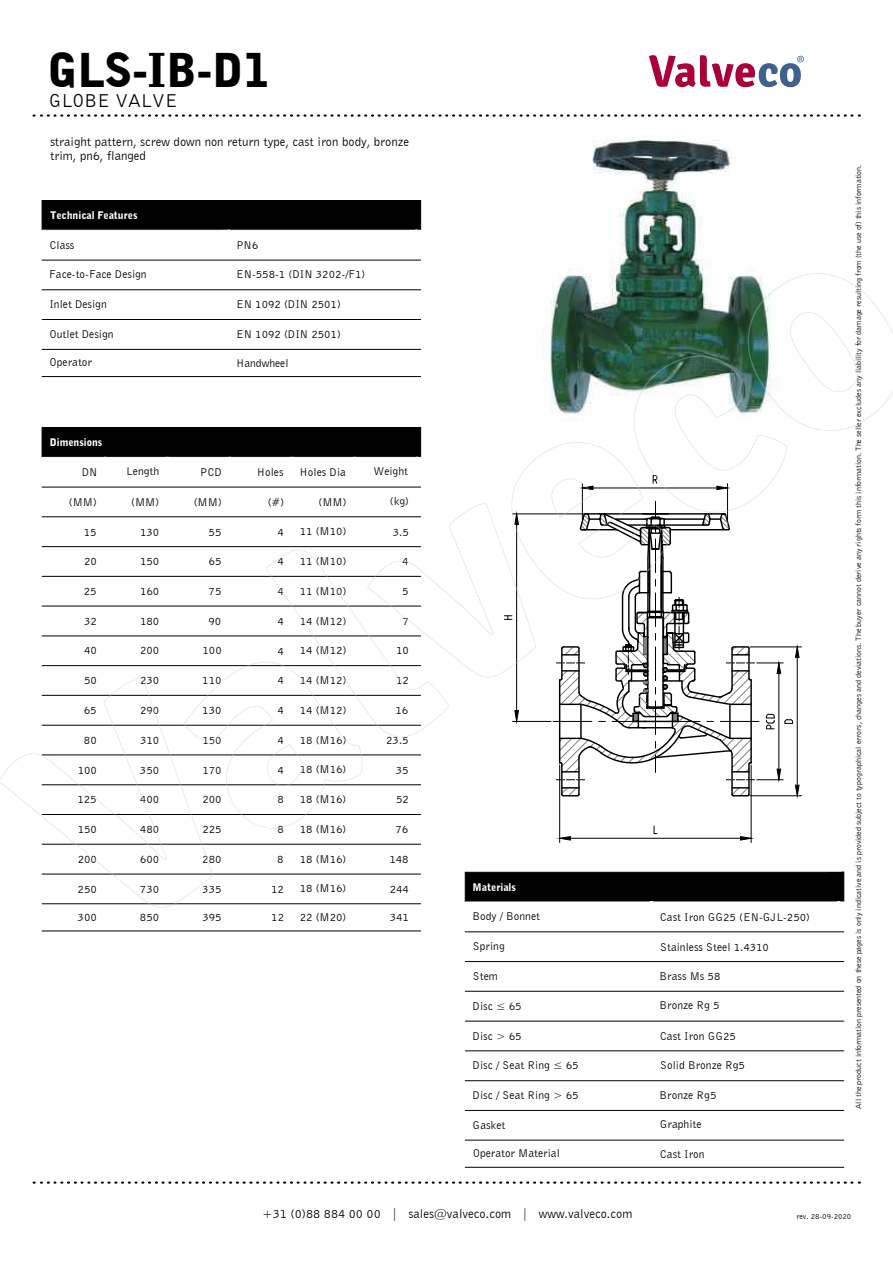
<style>
.page{position:relative;width:893px;height:1263px;background:#fff}
.page>*{position:absolute;margin:0;border:0;box-sizing:border-box;transform-origin:0 0}
.t1{font:900 46.5px "Bell Gothic BT";color:#000}
.t2{font:19.05px "Bell Gothic BT";color:#000}
.t3{font:12.75px/14.5px "Bell Gothic BT";color:#000}
.t4{font:11.55px "Bell Gothic BT";color:#000}
.t5{font:900 10.5px "Bell Gothic BT";color:#fff}
.t6{font:7.95px "Bell Gothic BT";color:#000}
</style>
<div class="page">
<svg style="left:48px;top:114px;width:7px;height:3px"></svg>
<svg style="left:75px;top:114px;width:7px;height:3px"></svg>
<svg style="left:102px;top:114px;width:7px;height:3px"></svg>
<svg style="left:129px;top:114px;width:7px;height:3px"></svg>
<svg style="left:156px;top:114px;width:7px;height:3px"></svg>
<svg style="left:183px;top:114px;width:7px;height:3px"></svg>
<svg style="left:210px;top:114px;width:7px;height:3px"></svg>
<svg style="left:41px;top:200px;width:380px;height:61px"></svg>
<svg style="left:416px;top:229px;width:5px;height:32px"></svg>
<hr style="left:42px;top:260px;width:378px;height:1px;background:#000">
<svg style="left:464px;top:931px;width:380px;height:237px"></svg>
<hr style="left:465px;top:932px;width:378px;height:1px;background:#000">
<hr style="left:465px;top:961px;width:378px;height:1px;background:#000">
<hr style="left:465px;top:991px;width:378px;height:1px;background:#000">
<hr style="left:465px;top:1021px;width:378px;height:1px;background:#000">
<hr style="left:465px;top:1050px;width:378px;height:1px;background:#000">
<hr style="left:465px;top:1080px;width:378px;height:1px;background:#000">
<hr style="left:465px;top:1110px;width:378px;height:1px;background:#000">
<hr style="left:465px;top:1140px;width:378px;height:1px;background:#000">
<hr style="left:465px;top:1167px;width:378px;height:1px;background:#000">
<img style="left:592px;top:140px;width:139px;height:133px">
<svg style="left:649px;top:55px;width:154px;height:32px"></svg>
<hr style="left:42px;top:931px;width:378px;height:1px;background:#000">
<img style="left:0;top:273px;width:892px;height:634px">
<h1 class="t1" style="left:47px;top:41px;width:224px">GLS-IB-D1</h1>
<h2 class="t2" style="left:49px;top:89px;width:130px">GLOBE VALVE</h2>
<p class="t3" style="left:50px;top:134px;width:361px">straight pattern, screw down non return type, cast iron body, bronze trim, pn6, flanged</p>
<p class="t5" style="left:51px;top:209px;width:88px">Technical Features</p>
<p class="t4" style="left:49px;top:238px;width:26px">Class</p>
<p class="t4" style="left:236px;top:238px;width:23px">PN6</p>
<p class="t4" style="left:49px;top:267px;width:99px">Face-to-Face Design</p>
<p class="t4" style="left:236px;top:267px;width:131px">EN-558-1 (DIN 3202-/F1)</p>
<p class="t4" style="left:49px;top:297px;width:59px">Inlet Design</p>
<p class="t4" style="left:236px;top:297px;width:106px">EN 1092 (DIN 2501)</p>
<p class="t4" style="left:50px;top:327px;width:65px">Outlet Design</p>
<p class="t4" style="left:236px;top:327px;width:106px">EN 1092 (DIN 2501)</p>
<p class="t4" style="left:50px;top:355px;width:44px">Operator</p>
<p class="t4" style="left:236px;top:356px;width:54px">Handwheel</p>
<p class="t5" style="left:50px;top:436px;width:54px">Dimensions</p>
<p class="t4" style="left:82px;top:465px;width:17px">DN</p>
<p class="t4" style="left:126px;top:464px;width:35px">Length</p>
<p class="t4" style="left:200px;top:465px;width:23px">PCD</p>
<p class="t4" style="left:257px;top:465px;width:28px">Holes</p>
<p class="t4" style="left:299px;top:465px;width:48px">Holes Dia</p>
<p class="t4" style="left:373px;top:464px;width:36px">Weight</p>
<p class="t4" style="left:69px;top:495px;width:30px">(MM)</p>
<p class="t4" style="left:131px;top:495px;width:30px">(MM)</p>
<p class="t4" style="left:194px;top:495px;width:30px">(MM)</p>
<p class="t4" style="left:268px;top:495px;width:18px">(#)</p>
<p class="t4" style="left:318px;top:495px;width:30px">(MM)</p>
<p class="t4" style="left:390px;top:494px;width:21px">(kg)</p>
<p class="t4" style="left:84px;top:524px;width:14px">15</p>
<p class="t4" style="left:140px;top:524px;width:21px">130</p>
<p class="t4" style="left:209px;top:524px;width:14px">55</p>
<p class="t4" style="left:277px;top:524px;width:8px">4</p>
<p class="t4" style="left:300px;top:524px;width:48px">11 (M10)</p>
<p class="t4" style="left:393px;top:524px;width:18px">3.5</p>
<p class="t4" style="left:84px;top:554px;width:14px">20</p>
<p class="t4" style="left:140px;top:554px;width:21px">150</p>
<p class="t4" style="left:209px;top:554px;width:14px">65</p>
<p class="t4" style="left:277px;top:554px;width:8px">4</p>
<p class="t4" style="left:300px;top:554px;width:48px">11 (M10)</p>
<p class="t4" style="left:402px;top:554px;width:8px">4</p>
<p class="t4" style="left:84px;top:584px;width:14px">25</p>
<p class="t4" style="left:140px;top:584px;width:21px">160</p>
<p class="t4" style="left:209px;top:584px;width:14px">75</p>
<p class="t4" style="left:277px;top:584px;width:8px">4</p>
<p class="t4" style="left:300px;top:584px;width:48px">11 (M10)</p>
<p class="t4" style="left:402px;top:584px;width:8px">5</p>
<p class="t4" style="left:84px;top:614px;width:14px">32</p>
<p class="t4" style="left:140px;top:614px;width:21px">180</p>
<p class="t4" style="left:208px;top:614px;width:14px">90</p>
<p class="t4" style="left:277px;top:614px;width:8px">4</p>
<p class="t4" style="left:300px;top:614px;width:48px">14 (M12)</p>
<p class="t4" style="left:402px;top:614px;width:8px">7</p>
<p class="t4" style="left:84px;top:643px;width:14px">40</p>
<p class="t4" style="left:140px;top:643px;width:21px">200</p>
<p class="t4" style="left:202px;top:643px;width:21px">100</p>
<p class="t4" style="left:277px;top:644px;width:8px">4</p>
<p class="t4" style="left:300px;top:643px;width:48px">14 (M12)</p>
<p class="t4" style="left:396px;top:643px;width:14px">10</p>
<p class="t4" style="left:84px;top:673px;width:14px">50</p>
<p class="t4" style="left:140px;top:673px;width:21px">230</p>
<p class="t4" style="left:202px;top:673px;width:21px">110</p>
<p class="t4" style="left:277px;top:673px;width:8px">4</p>
<p class="t4" style="left:300px;top:673px;width:48px">14 (M12)</p>
<p class="t4" style="left:396px;top:673px;width:14px">12</p>
<p class="t4" style="left:84px;top:703px;width:14px">65</p>
<p class="t4" style="left:140px;top:703px;width:21px">290</p>
<p class="t4" style="left:202px;top:703px;width:21px">130</p>
<p class="t4" style="left:277px;top:703px;width:8px">4</p>
<p class="t4" style="left:300px;top:703px;width:48px">14 (M12)</p>
<p class="t4" style="left:395px;top:703px;width:14px">16</p>
<p class="t4" style="left:84px;top:733px;width:14px">80</p>
<p class="t4" style="left:140px;top:733px;width:21px">310</p>
<p class="t4" style="left:202px;top:733px;width:21px">150</p>
<p class="t4" style="left:277px;top:733px;width:8px">4</p>
<p class="t4" style="left:300px;top:733px;width:48px">18 (M16)</p>
<p class="t4" style="left:386px;top:733px;width:24px">23.5</p>
<p class="t4" style="left:78px;top:763px;width:21px">100</p>
<p class="t4" style="left:140px;top:763px;width:21px">350</p>
<p class="t4" style="left:202px;top:763px;width:21px">170</p>
<p class="t4" style="left:277px;top:763px;width:8px">4</p>
<p class="t4" style="left:300px;top:762px;width:48px">18 (M16)</p>
<p class="t4" style="left:396px;top:763px;width:14px">35</p>
<p class="t4" style="left:77px;top:792px;width:21px">125</p>
<p class="t4" style="left:140px;top:792px;width:21px">400</p>
<p class="t4" style="left:202px;top:792px;width:21px">200</p>
<p class="t4" style="left:277px;top:792px;width:8px">8</p>
<p class="t4" style="left:300px;top:792px;width:48px">18 (M16)</p>
<p class="t4" style="left:396px;top:792px;width:14px">52</p>
<p class="t4" style="left:78px;top:822px;width:21px">150</p>
<p class="t4" style="left:140px;top:822px;width:21px">480</p>
<p class="t4" style="left:202px;top:822px;width:21px">225</p>
<p class="t4" style="left:277px;top:822px;width:8px">8</p>
<p class="t4" style="left:300px;top:822px;width:48px">18 (M16)</p>
<p class="t4" style="left:395px;top:822px;width:14px">76</p>
<p class="t4" style="left:78px;top:852px;width:21px">200</p>
<p class="t4" style="left:140px;top:852px;width:21px">600</p>
<p class="t4" style="left:202px;top:852px;width:21px">280</p>
<p class="t4" style="left:277px;top:852px;width:8px">8</p>
<p class="t4" style="left:300px;top:852px;width:48px">18 (M16)</p>
<p class="t4" style="left:389px;top:852px;width:21px">148</p>
<p class="t4" style="left:78px;top:882px;width:21px">250</p>
<p class="t4" style="left:140px;top:882px;width:21px">730</p>
<p class="t4" style="left:202px;top:882px;width:21px">335</p>
<p class="t4" style="left:271px;top:882px;width:14px">12</p>
<p class="t4" style="left:300px;top:881px;width:48px">18 (M16)</p>
<p class="t4" style="left:390px;top:882px;width:21px">244</p>
<p class="t4" style="left:78px;top:910px;width:21px">300</p>
<p class="t4" style="left:140px;top:910px;width:21px">850</p>
<p class="t4" style="left:202px;top:910px;width:21px">395</p>
<p class="t4" style="left:271px;top:910px;width:14px">12</p>
<p class="t4" style="left:300px;top:910px;width:48px">22 (M20)</p>
<p class="t4" style="left:390px;top:910px;width:21px">341</p>
<p class="t5" style="left:472px;top:881px;width:45px">Materials</p>
<p class="t4" style="left:472px;top:909px;width:69px">Body / Bonnet</p>
<p class="t4" style="left:660px;top:910px;width:152px">Cast Iron GG25 (EN-GJL-250)</p>
<p class="t4" style="left:473px;top:939px;width:34px">Spring</p>
<p class="t4" style="left:660px;top:940px;width:110px">Stainless Steel 1.4310</p>
<p class="t4" style="left:473px;top:969px;width:26px">Stem</p>
<p class="t4" style="left:659px;top:969px;width:62px">Brass Ms 58</p>
<p class="t4" style="left:472px;top:999px;width:51px">Disc ≤ 65</p>
<p class="t4" style="left:659px;top:998px;width:62px">Bronze Rg 5</p>
<p class="t4" style="left:472px;top:1029px;width:51px">Disc &gt; 65</p>
<p class="t4" style="left:660px;top:1029px;width:78px">Cast Iron GG25</p>
<p class="t4" style="left:472px;top:1058px;width:108px">Disc / Seat Ring ≤ 65</p>
<p class="t4" style="left:660px;top:1058px;width:86px">Solid Bronze Rg5</p>
<p class="t4" style="left:472px;top:1088px;width:108px">Disc / Seat Ring &gt; 65</p>
<p class="t4" style="left:659px;top:1088px;width:58px">Bronze Rg5</p>
<p class="t4" style="left:472px;top:1118px;width:34px">Gasket</p>
<p class="t4" style="left:660px;top:1117px;width:43px">Graphite</p>
<p class="t4" style="left:473px;top:1146px;width:88px">Operator Material</p>
<p class="t4" style="left:660px;top:1147px;width:46px">Cast Iron</p>
<p class="t6" style="left:853px;top:1109px;width:946px;rotate:-90deg">All the product information presented on these pages is only indicative and is provided subject to typographical errors, changes and deviations. The buyer cannot derive any rights form this information. The seller excludes any liability for damage resulting from (the use of) this information.</p>
<p class="t3" style="left:262px;top:1206px;width:371px">+31 (0)88 884 00 00 | sales@valveco.com | www.valveco.com</p>
<p class="t6" style="left:796px;top:1212px;width:57px">rev. 28-09-2020</p>
</div>
